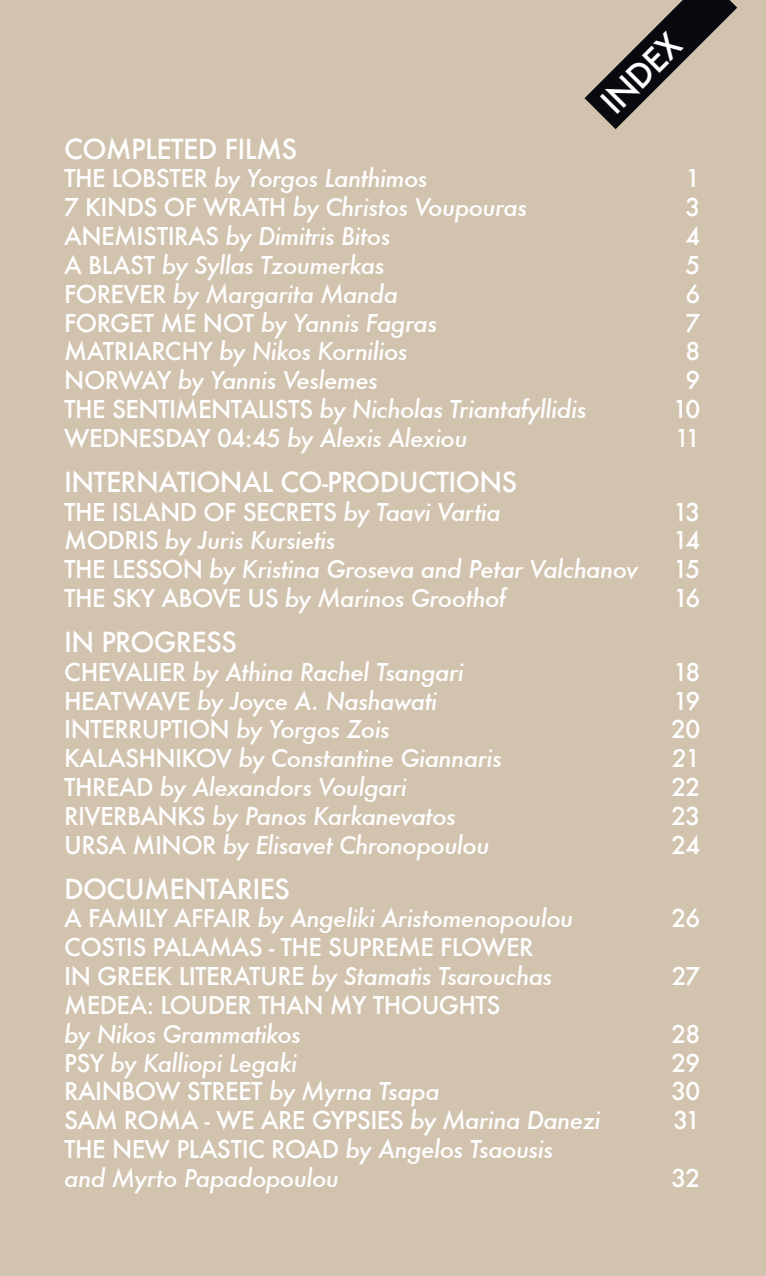
<style>
.page{position:relative;width:766px;height:1276px;background:#fff}
.page>*{position:absolute;margin:0;border:0;box-sizing:border-box;transform-origin:0 0}
.t1{font:500 33px "Futura";color:#fff}
.t2{font:500 27px "Futura";letter-spacing:-.025em;color:#fff}
.t3{font:italic 500 24px/28.8px "Futura";letter-spacing:-.025em;color:#fff}
.t4{font:500 24px/28.8px "Futura";letter-spacing:-.025em;color:#fff}
.s1{font-style:normal}
.s2{font-style:italic}
</style>
<div class="page">
<div style="left:0;top:0;width:765px;height:1276px;background:#d2c3af"></div>
<svg style="left:584px;top:0;width:153px;height:129px"></svg>
<h1 class="t1" style="left:590px;top:92px;width:99px;rotate:-45deg">INDEX</h1>
<p class="t2" style="left:64px;top:130px;width:234px">COMPLETED FILMS</p>
<p class="t3" style="left:64px;top:164px;width:365px"><span class="s1">THE LOBSTER</span> by Yorgos Lanthimos</p>
<p class="t4" style="left:685px;top:164px;width:16px">1</p>
<p class="t3" style="left:64px;top:193px;width:464px"><span class="s1">7 KINDS OF WRATH</span> by Christos Voupouras</p>
<p class="t4" style="left:685px;top:193px;width:16px">3</p>
<p class="t3" style="left:64px;top:221px;width:328px"><span class="s1">ANEMISTIRAS</span> by Dimitris Bitos</p>
<p class="t4" style="left:685px;top:221px;width:16px">4</p>
<p class="t3" style="left:64px;top:250px;width:321px"><span class="s1">A BLAST</span> by Syllas Tzoumerkas</p>
<p class="t4" style="left:685px;top:250px;width:16px">5</p>
<p class="t3" style="left:64px;top:279px;width:335px"><span class="s1">FOREVER</span> by Margarita Manda</p>
<p class="t4" style="left:685px;top:279px;width:16px">6</p>
<p class="t3" style="left:64px;top:308px;width:374px"><span class="s1">FORGET ME NOT</span> by Yannis Fagras</p>
<p class="t4" style="left:685px;top:308px;width:16px">7</p>
<p class="t3" style="left:64px;top:337px;width:345px"><span class="s1">MATRIARCHY</span> by Nikos Kornilios</p>
<p class="t4" style="left:685px;top:337px;width:16px">8</p>
<p class="t3" style="left:64px;top:365px;width:315px"><span class="s1">NORWAY</span> by Yannis Veslemes</p>
<p class="t4" style="left:685px;top:365px;width:16px">9</p>
<p class="t3" style="left:64px;top:394px;width:523px"><span class="s1">THE SENTIMENTALISTS</span> by Nicholas Triantafyllidis</p>
<p class="t4" style="left:672px;top:394px;width:29px">10</p>
<p class="t3" style="left:64px;top:423px;width:405px"><span class="s1">WEDNESDAY 04:45</span> by Alexis Alexiou</p>
<p class="t4" style="left:674px;top:423px;width:27px">11</p>
<p class="t2" style="left:64px;top:463px;width:454px">INTERNATIONAL CO-PRODUCTIONS</p>
<p class="t4" style="left:64px;top:497px;width:438px">THE ISLAND OF SECRETS <span class="s2">by Taavi Vartia</span></p>
<p class="t4" style="left:672px;top:497px;width:29px">13</p>
<p class="t3" style="left:64px;top:526px;width:273px"><span class="s1">MODRIS</span> by Juris Kursietis</p>
<p class="t4" style="left:673px;top:526px;width:29px">14</p>
<p class="t3" style="left:64px;top:554px;width:575px"><span class="s1">THE LESSON</span> by Kristina Groseva and Petar Valchanov</p>
<p class="t4" style="left:673px;top:554px;width:29px">15</p>
<p class="t3" style="left:64px;top:583px;width:443px"><span class="s1">THE SKY ABOVE US</span> by Marinos Groothof</p>
<p class="t4" style="left:673px;top:583px;width:28px">16</p>
<p class="t2" style="left:64px;top:623px;width:174px">IN PROGRESS</p>
<p class="t3" style="left:64px;top:657px;width:401px"><span class="s1">CHEVALIER</span> by Athina Rachel Tsangari</p>
<p class="t4" style="left:673px;top:657px;width:29px">18</p>
<p class="t3" style="left:64px;top:686px;width:374px"><span class="s1">HEATWAVE</span> by Joyce A. Nashawati</p>
<p class="t4" style="left:673px;top:686px;width:29px">19</p>
<p class="t4" style="left:64px;top:715px;width:327px">INTERRUPTION <span class="s2">by Yorgos Zois</span></p>
<p class="t4" style="left:671px;top:715px;width:31px">20</p>
<p class="t3" style="left:64px;top:743px;width:439px"><span class="s1">KALASHNIKOV</span> by Constantine Giannaris</p>
<p class="t3" style="left:671px;top:743px;width:31px">2<span class="s1">1</span></p>
<p class="t3" style="left:64px;top:772px;width:344px"><span class="s1">THREAD</span> by Alexandors Voulgari</p>
<p class="t4" style="left:671px;top:772px;width:31px">22</p>
<p class="t3" style="left:64px;top:801px;width:393px"><span class="s1">RIVERBANKS</span> by Panos Karkanevatos</p>
<p class="t4" style="left:671px;top:801px;width:31px">23</p>
<p class="t3" style="left:64px;top:830px;width:426px"><span class="s1">URSA MINOR</span> by Elisavet Chronopoulou</p>
<p class="t4" style="left:671px;top:830px;width:30px">24</p>
<p class="t2" style="left:64px;top:870px;width:227px">DOCUMENTARIES</p>
<p class="t3" style="left:64px;top:904px;width:510px"><span class="s1">A FAMILY AFFAIR</span> by Angeliki Aristomenopoulou</p>
<p class="t4" style="left:671px;top:904px;width:31px">26</p>
<p class="t4" style="left:64px;top:932px;width:489px">COSTIS PALAMAS - THE SUPREME FLOWER<br>IN GREEK LITERATURE <span class="s2">by Stamatis Tsarouchas</span></p>
<p class="t4" style="left:671px;top:961px;width:30px">27</p>
<p class="t4" style="left:64px;top:990px;width:437px">MEDEA: LOUDER THAN MY THOUGHTS</p>
<p class="t3" style="left:64px;top:1019px;width:238px">by Nikos Grammatikos</p>
<p class="t4" style="left:671px;top:1019px;width:31px">28</p>
<p class="t3" style="left:64px;top:1048px;width:235px"><span class="s1">PSY</span> by Kalliopi Legaki</p>
<p class="t4" style="left:671px;top:1048px;width:31px">29</p>
<p class="t4" style="left:64px;top:1076px;width:377px">RAINBOW STREET <span class="s2">by Myrna Tsapa</span></p>
<p class="t4" style="left:671px;top:1076px;width:31px">30</p>
<p class="t4" style="left:64px;top:1105px;width:538px">SAM ROMA - WE ARE GYPSIES <span class="s2">by Marina Danezi</span></p>
<p class="t4" style="left:673px;top:1105px;width:28px">31</p>
<p class="t3" style="left:64px;top:1134px;width:490px"><span class="s1">THE NEW PLASTIC ROAD</span> by Angelos Tsaousis and Myrto Papadopoulou</p>
<p class="t4" style="left:671px;top:1163px;width:31px">32</p>
</div>
